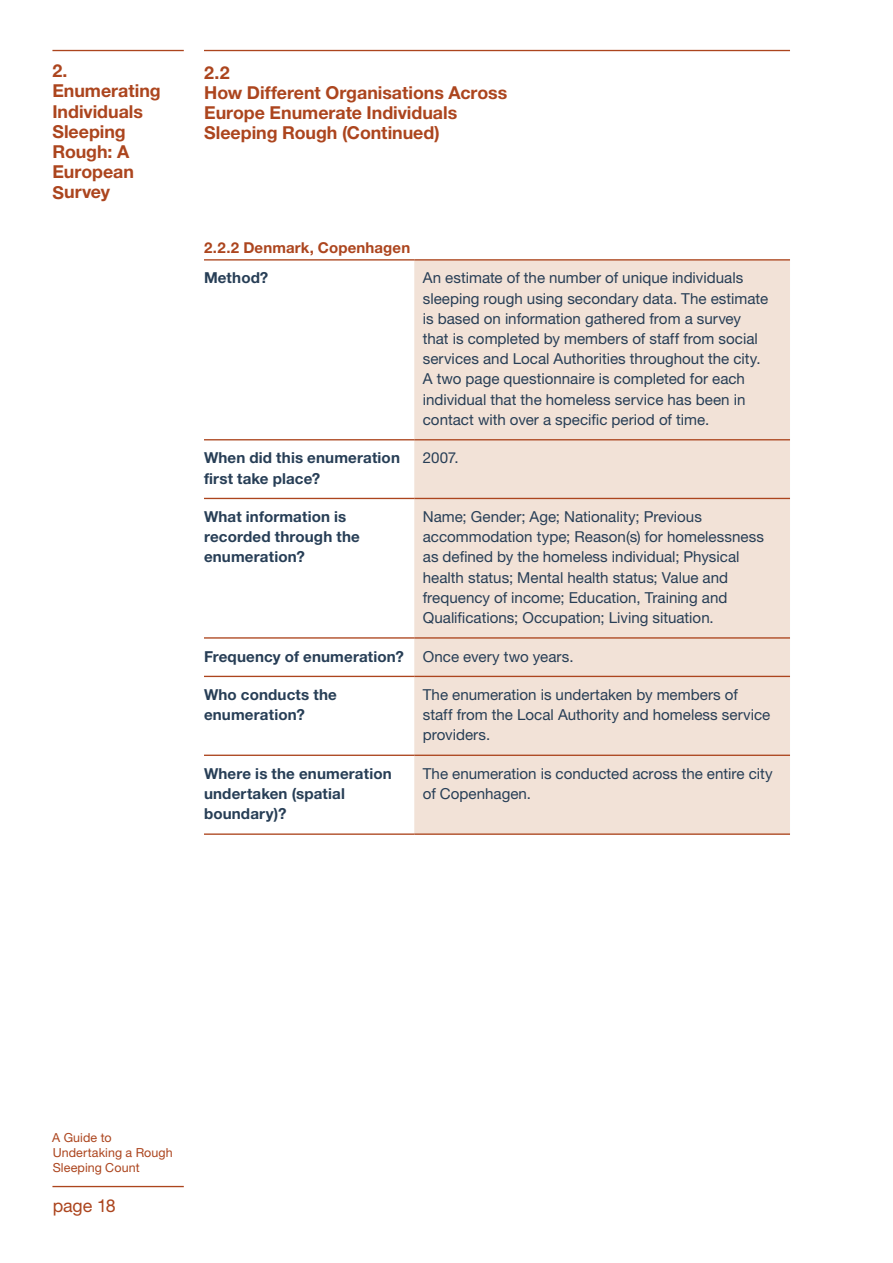
<style>
.page{position:relative;width:893px;height:1263px;background:#fff}
.page>*{position:absolute;margin:0;border:0;box-sizing:border-box;transform-origin:0 0}
.t1{font:700 17.85px/20.2px "Helvetica Neue LT Std";letter-spacing:-.005em;color:#ac451e}
.t2{font:17.85px "Helvetica Neue LT Std";letter-spacing:-.01em;color:#ac451e}
.t3{font:15.15px/20.2px "Helvetica Neue LT Std";color:#273e56}
.t4{font:700 15.15px/20.2px "Helvetica Neue LT Std";letter-spacing:.01em;color:#273e56}
.t5{font:700 15px "Helvetica Neue LT Std";letter-spacing:.01em;color:#ac451e}
.t6{font:12.45px/15.1px "Helvetica Neue LT Std";letter-spacing:.005em;color:#ac451e}
.s1{font-weight:400}
</style>
<div class="page">
<div style="left:414px;top:261px;width:376px;height:572px;background:#f2e2d7"></div>
<hr style="left:204px;top:259px;width:210px;height:2px;background:#ac451e">
<hr style="left:414px;top:259px;width:376px;height:2px;background:#ac451e">
<hr style="left:204px;top:439px;width:210px;height:1px;background:#ac451e">
<hr style="left:204px;top:498px;width:210px;height:1px;background:#ac451e">
<hr style="left:204px;top:637px;width:210px;height:2px;background:#ac451e">
<hr style="left:204px;top:676px;width:210px;height:1px;background:#ac451e">
<hr style="left:204px;top:755px;width:210px;height:1px;background:#ac451e">
<hr style="left:204px;top:833px;width:210px;height:2px;background:#ac451e">
<hr style="left:414px;top:439px;width:376px;height:1px;background:#ac451e">
<hr style="left:414px;top:498px;width:376px;height:1px;background:#ac451e">
<hr style="left:414px;top:637px;width:376px;height:2px;background:#ac451e">
<hr style="left:414px;top:676px;width:376px;height:1px;background:#ac451e">
<hr style="left:414px;top:755px;width:376px;height:1px;background:#ac451e">
<hr style="left:414px;top:833px;width:376px;height:2px;background:#ac451e">
<hr style="left:52px;top:50px;width:132px;height:1px;background:#ac451e">
<hr style="left:204px;top:50px;width:586px;height:1px;background:#ac451e">
<hr style="left:52px;top:1186px;width:132px;height:1px;background:#ac451e">
<p class="t1" style="left:52px;top:60px;width:110px">2.<br>Enumerating<br>Individuals<br>Sleeping<br>Rough: A<br>European<br>Survey</p>
<p class="t1" style="left:204px;top:62px;width:305px">2.2<br>How Different Organisations Across<br>Europe Enumerate Individuals<br>Sleeping Rough (Continued)</p>
<p class="t5" style="left:204px;top:239px;width:208px">2.2.2 Denmark, Copenhagen</p>
<p class="t4" style="left:204px;top:268px;width:66px">Method?</p>
<p class="t3" style="left:423px;top:268px;width:347px">An estimate of the number of unique individuals sleeping rough using secondary data. The estimate is based on information gathered from a survey that is completed by members of staff from social services and Local Authorities throughout the city.<br>A two page questionnaire is completed for each individual that the homeless service has been in contact with over a specific period of time.</p>
<p class="t4" style="left:204px;top:447px;width:197px">When did this enumeration first take place?</p>
<p class="t3" style="left:423px;top:448px;width:37px">2007.</p>
<p class="t4" style="left:204px;top:506px;width:157px">What information is recorded through the enumeration?</p>
<p class="t3" style="left:423px;top:506px;width:343px">Name; Gender; Age; Nationality; Previous accommodation type; Reason(s) for homelessness as defined by the homeless individual; Physical health status; Mental health status; Value and frequency of income; Education, Training and Qualifications; Occupation; Living situation.</p>
<p class="t4" style="left:204px;top:646px;width:371px">Frequency of enumeration? <span class="s1">Once every two years.</span></p>
<p class="t4" style="left:204px;top:684px;width:134px">Who conducts the enumeration?</p>
<p class="t3" style="left:423px;top:684px;width:349px">The enumeration is undertaken by members of staff from the Local Authority and homeless service providers.</p>
<p class="t4" style="left:204px;top:763px;width:189px">Where is the enumeration undertaken (spatial boundary)?</p>
<p class="t3" style="left:423px;top:763px;width:351px">The enumeration is conducted across the entire city of Copenhagen.</p>
<p class="t6" style="left:52px;top:1129px;width:122px">A Guide to<br>Undertaking a Rough<br>Sleeping Count</p>
<p class="t2" style="left:53px;top:1195px;width:64px">page 18</p>
</div>
